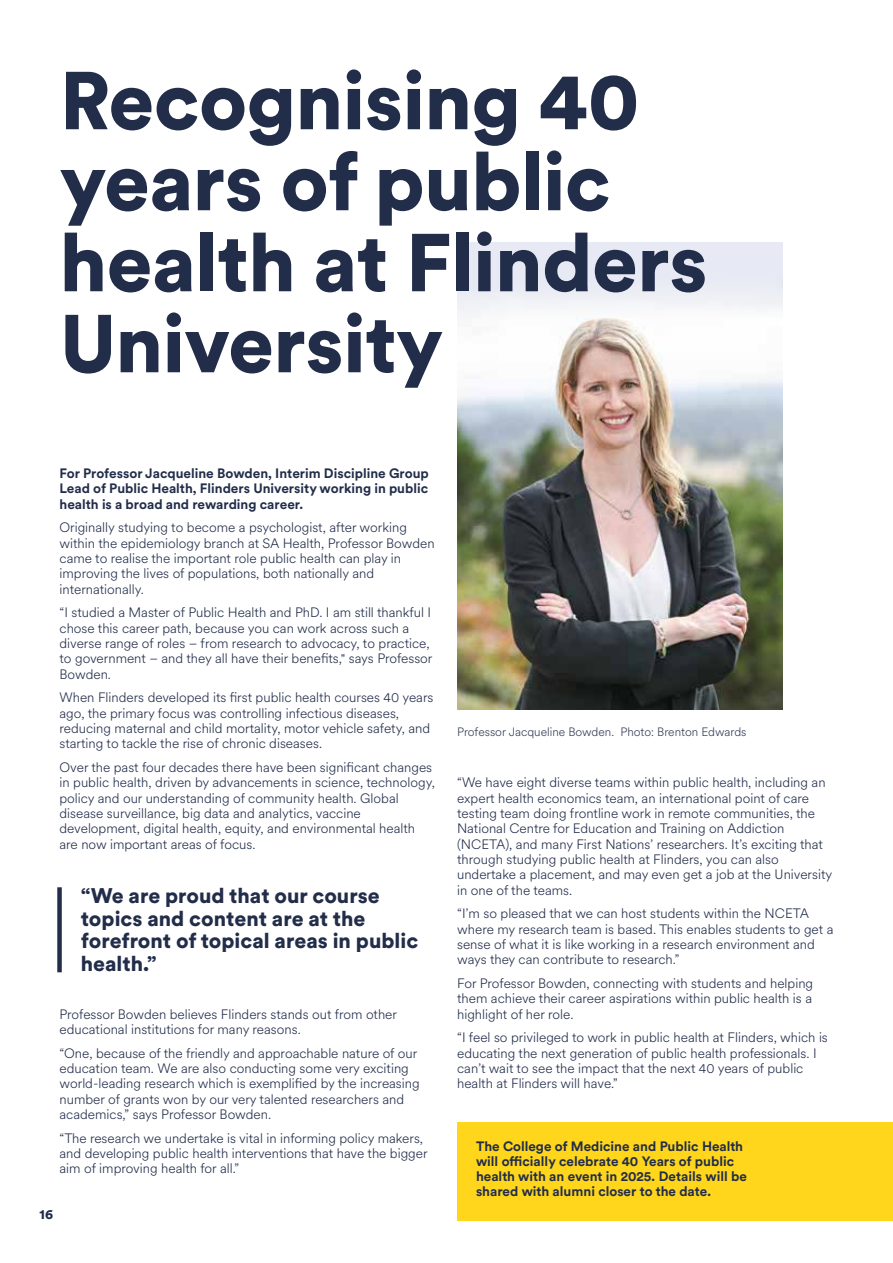
<style>
.page{position:relative;width:893px;height:1263px;background:#fff}
.page>*{position:absolute;margin:0;border:0;box-sizing:border-box;transform-origin:0 0}
.t1{font:900 81px/81px "Circular XX";letter-spacing:-.01em;color:#222d4a}
.t2{font:900 21px/22.5px "Circular XX";color:#222d4a}
.t3{font:300 13.5px/15.3px "Circular XX";color:#222d4a}
.t4{font:700 13.5px/15.3px "Circular Std";color:#222d4a}
.t5{font:700 13.5px/15.3px "Circular XX";color:#222d4a;text-align:justify}
.t6{font:900 13.5px "Circular XX";color:#222d4a}
.t7{font:300 12px "Circular XX";color:#333a55}
</style>
<div class="page">
<div style="left:457px;top:243px;width:326px;height:467px;background:#e7eaf4"></div>
<img style="left:457px;top:300px;width:326px;height:410px">
<div style="left:57px;top:887px;width:5px;height:85px;background:#222d4a"></div>
<div style="left:457px;top:1122px;width:436px;height:98px;background:#ffd61b"></div>
<h1 class="t1" style="left:60px;top:57px;width:650px">Recognising 40 years of public health at Flinders<br>University</h1>
<p class="t5" style="left:60px;top:465px;width:371px">For Professor Jacqueline Bowden, Interim Discipline Group Lead of Public Health, Flinders University working in public health is a broad and rewarding career.</p>
<p class="t3" style="left:60px;top:519px;width:377px">Originally studying to become a psychologist, after working within the epidemiology branch at SA Health, Professor Bowden came to realise the important role public health can play in improving the lives of populations, both nationally and internationally.</p>
<p class="t3" style="left:60px;top:604px;width:374px">“I studied a Master of Public Health and PhD. I am still thankful I chose this career path, because you can work across such a diverse range of roles – from research to advocacy, to practice, to government – and they all have their benefits," says Professor Bowden.</p>
<p class="t3" style="left:60px;top:689px;width:375px">When Flinders developed its first public health courses 40 years ago, the primary focus was controlling infectious diseases, reducing maternal and child mortality, motor vehicle safety, and starting to tackle the rise of chronic diseases.</p>
<p class="t3" style="left:60px;top:759px;width:377px">Over the past four decades there have been significant changes in public health, driven by advancements in science, technology, policy and our understanding of community health. Global disease surveillance, big data and analytics, vaccine development, digital health, equity, and environmental health are now important areas of focus.</p>
<h2 class="t2" style="left:81px;top:884px;width:339px">“We are proud that our course topics and content are at the forefront of topical areas in public health.”</h2>
<p class="t3" style="left:60px;top:1006px;width:339px">Professor Bowden believes Flinders stands out from other educational institutions for many reasons.</p>
<p class="t3" style="left:60px;top:1045px;width:362px">“One, because of the friendly and approachable nature of our education team. We are also conducting some very exciting world-leading research which is exemplified by the increasing number of grants won by our very talented researchers and academics,” says Professor Bowden.</p>
<p class="t3" style="left:60px;top:1130px;width:370px">“The research we undertake is vital in informing policy makers, and developing public health interventions that have the bigger aim of improving health for all.”</p>
<p class="t6" style="left:40px;top:1205px;width:15px">16</p>
<p class="t7" style="left:457px;top:724px;width:291px">Professor Jacqueline Bowden. Photo: Brenton Edwards</p>
<p class="t3" style="left:457px;top:774px;width:377px">“We have eight diverse teams within public health, including an expert health economics team, an international point of care testing team doing frontline work in remote communities, the National Centre for Education and Training on Addiction (NCETA), and many First Nations’ researchers. It’s exciting that through studying public health at Flinders, you can also undertake a placement, and may even get a job at the University in one of the teams.</p>
<p class="t3" style="left:457px;top:905px;width:378px">“I’m so pleased that we can host students within the NCETA where my research team is based. This enables students to get a sense of what it is like working in a research environment and ways they can contribute to research.”</p>
<p class="t3" style="left:457px;top:975px;width:358px;text-align:justify">For Professor Bowden, connecting with students and helping them achieve their career aspirations within public health is a highlight of her role.</p>
<p class="t3" style="left:457px;top:1029px;width:372px">“I feel so privileged to work in public health at Flinders, which is educating the next generation of public health professionals. I can’t wait to see the impact that the next 40 years of public health at Flinders will have.”</p>
<p class="t4" style="left:476px;top:1138px;width:272px">The College of Medicine and Public Health will officially celebrate 40 Years of public health with an event in 2025. Details will be shared with alumni closer to the date.</p>
</div>
